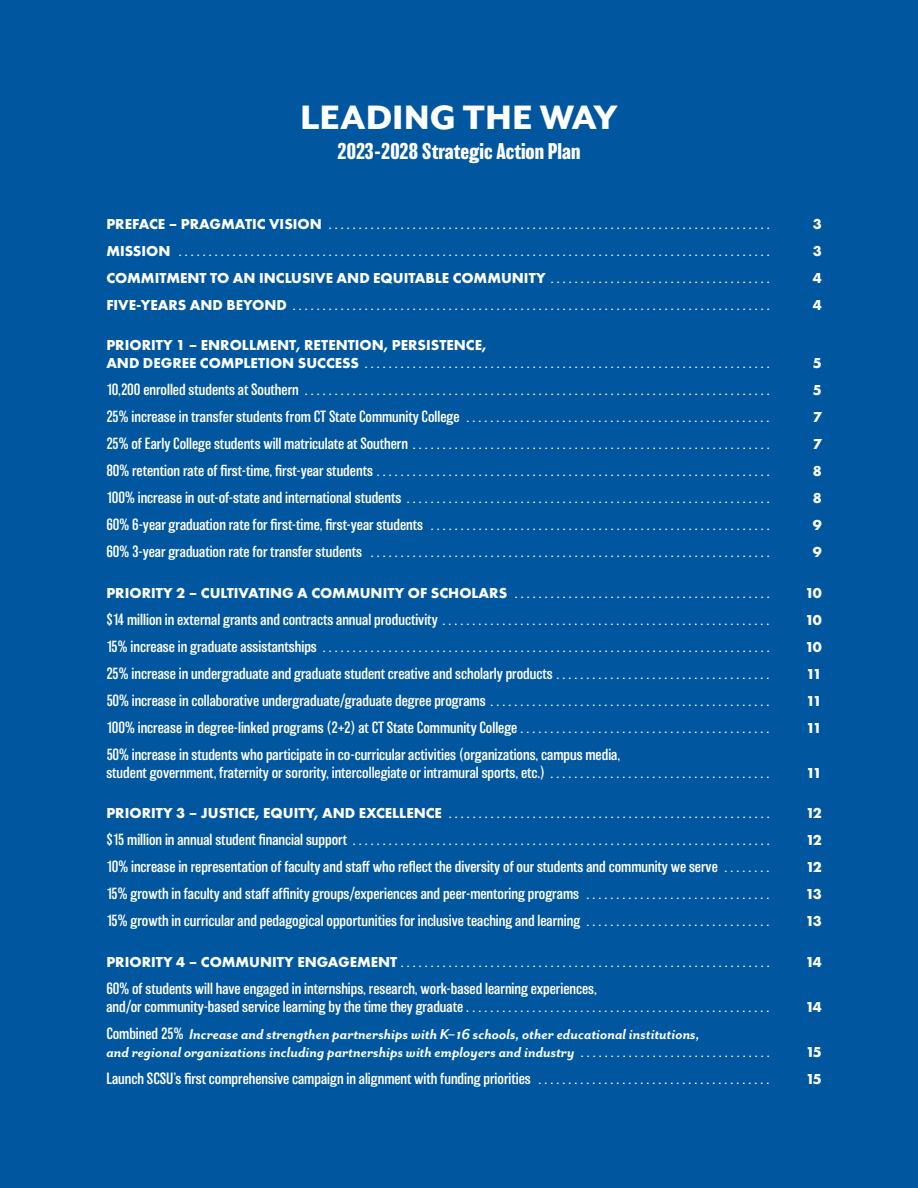
<style>
.page{position:relative;width:918px;height:1188px;background:#01579f}
.page>*{position:absolute;margin:0;border:0;box-sizing:border-box;transform-origin:0 0}
.t1{font:800 39px "Mr Eaves San OT";color:#fff}
.t2{font:700 21px "Balboa";color:#fff}
.t3{font:italic 700 16.5px/18px "Mr Eaves San OT";color:#fff}
.t4{font:15px "Mr Eaves San OT";color:#fff}
.t5{font:300 15px/18px "Balboa";color:#fff}
.t6{font:700 15px/18px "Futura PT";color:#fff}
.s1{font-family:"Futura PT";font-weight:700}
.s2{font-family:"Mr Eaves San OT";font-weight:400}
.s3{font-family:"Balboa";font-weight:300}
.s4{font-family:"Balboa";font-weight:300;font-style:normal;font-size:15px}
.s5{font-weight:400;font-style:normal;font-size:15px}
</style>
<div class="page">
<p class="t1" style="left:300px;top:96px;width:319px">LEADING THE WAY</p>
<p class="t2" style="left:338px;top:139px;width:244px">2023-2028 Strategic Action Plan</p>
<p class="t4" style="left:106px;top:216px;width:665px"><span class="s1">PREFACE – PRAGMATIC VISION</span> ..........................................................................</p>
<p class="t6" style="left:813px;top:214px;width:10px">3</p>
<p class="t4" style="left:106px;top:243px;width:665px"><span class="s1">MISSION</span> ...................................................................................................</p>
<p class="t6" style="left:813px;top:241px;width:10px">3</p>
<p class="t6" style="left:106px;top:268px;width:665px">COMMITMENT TO AN INCLUSIVE AND EQUITABLE COMMUNITY <span class="s2">.....................................</span></p>
<p class="t6" style="left:813px;top:268px;width:10px">4</p>
<p class="t4" style="left:106px;top:297px;width:665px"><span class="s1">FIVE-YEARS AND BEYOND</span> ................................................................................</p>
<p class="t6" style="left:813px;top:295px;width:10px">4</p>
<p class="t6" style="left:106px;top:336px;width:665px">PRIORITY 1 – ENROLLMENT, RETENTION, PERSISTENCE,<br>AND DEGREE COMPLETION SUCCESS <span class="s2">....................................................................</span></p>
<p class="t6" style="left:813px;top:354px;width:10px">5</p>
<p class="t4" style="left:106px;top:383px;width:665px"><span class="s3">10,200 enrolled students at Southern</span> ..............................................................................</p>
<p class="t6" style="left:813px;top:381px;width:10px">5</p>
<p class="t5" style="left:106px;top:408px;width:665px">25% increase in transfer students from CT State Community College <span class="s2">...................................................</span></p>
<p class="t6" style="left:813px;top:408px;width:10px">7</p>
<p class="t4" style="left:106px;top:437px;width:665px"><span class="s3">25% of Early College students will matriculate at Southern</span> ............................................................</p>
<p class="t6" style="left:813px;top:435px;width:10px">7</p>
<p class="t4" style="left:106px;top:464px;width:665px"><span class="s3">80% retention rate of first-time, first-year students</span>..................................................................</p>
<p class="t6" style="left:813px;top:462px;width:10px">8</p>
<p class="t4" style="left:106px;top:491px;width:665px"><span class="s3">100% increase in out-of-state and international students</span> .............................................................</p>
<p class="t6" style="left:813px;top:489px;width:10px">8</p>
<p class="t4" style="left:106px;top:518px;width:665px"><span class="s3">60% 6-year graduation rate for first-time, first-year students</span> .........................................................</p>
<p class="t6" style="left:813px;top:516px;width:10px">9</p>
<p class="t4" style="left:106px;top:545px;width:665px"><span class="s3">60% 3-year graduation rate for transfer students</span> ...................................................................</p>
<p class="t6" style="left:813px;top:543px;width:10px">9</p>
<p class="t4" style="left:106px;top:585px;width:665px"><span class="s1">PRIORITY 2 – CULTIVATING A COMMUNITY OF SCHOLARS</span> ...........................................</p>
<p class="t6" style="left:805px;top:583px;width:18px">10</p>
<p class="t5" style="left:106px;top:610px;width:665px">$14 million in external grants and contracts annual productivity <span class="s2">.......................................................</span></p>
<p class="t6" style="left:805px;top:610px;width:18px">10</p>
<p class="t4" style="left:106px;top:639px;width:665px"><span class="s3">15% increase in graduate assistantships</span> ...........................................................................</p>
<p class="t6" style="left:805px;top:637px;width:18px">10</p>
<p class="t5" style="left:106px;top:664px;width:665px">25% increase in undergraduate and graduate student creative and scholarly products <span class="s2">. . . . . . . . . . . . . . . . . . . . . . . . . . . . . . . . . . . .</span></p>
<p class="t6" style="left:806px;top:664px;width:17px">11</p>
<p class="t5" style="left:106px;top:691px;width:665px">50% increase in collaborative undergraduate/graduate degree programs <span class="s2">. . . . . . . . . . . . . . . . . . . . . . . . . . . . . . . . . . . . . . . . . . . . . . .</span></p>
<p class="t6" style="left:806px;top:691px;width:17px">11</p>
<p class="t5" style="left:106px;top:718px;width:665px">100% increase in degree-linked programs (2+2) at CT State Community College <span class="s2">. . . . . . . . . . . . . . . . . . . . . . . . . . . . . . . . . . . . . . . . . .</span></p>
<p class="t6" style="left:806px;top:718px;width:17px">11</p>
<p class="t5" style="left:106px;top:745px;width:665px">50% increase in students who participate in co-curricular activities (organizations, campus media,<br>student government, fraternity or sorority, intercollegiate or intramural sports, etc.) <span class="s2">. . . . . . . . . . . . . . . . . . . . . . . . . . . . . . . . . . . . .</span></p>
<p class="t6" style="left:806px;top:763px;width:17px">11</p>
<p class="t4" style="left:106px;top:806px;width:665px"><span class="s1">PRIORITY 3 – JUSTICE, EQUITY, AND EXCELLENCE</span> ......................................................</p>
<p class="t6" style="left:806px;top:804px;width:18px">12</p>
<p class="t4" style="left:106px;top:833px;width:665px"><span class="s3">$15 million in annual student financial support</span> ......................................................................</p>
<p class="t6" style="left:806px;top:831px;width:18px">12</p>
<p class="t5" style="left:106px;top:858px;width:665px">10% increase in representation of faculty and staff who reflect the diversity of our students and community we serve <span class="s2">. . . . . . . .</span></p>
<p class="t6" style="left:806px;top:858px;width:18px">12</p>
<p class="t5" style="left:106px;top:885px;width:665px">15% growth in faculty and staff affinity groups/experiences and peer-mentoring programs <span class="s2">. . . . . . . . . . . . . . . . . . . . . . . . . . . . . . .</span></p>
<p class="t6" style="left:806px;top:885px;width:18px">13</p>
<p class="t5" style="left:106px;top:912px;width:665px">15% growth in curricular and pedagogical opportunities for inclusive teaching and learning <span class="s2">. . . . . . . . . . . . . . . . . . . . . . . . . . . . . . .</span></p>
<p class="t6" style="left:806px;top:912px;width:18px">13</p>
<p class="t4" style="left:106px;top:954px;width:665px"><span class="s1">PRIORITY 4 – COMMUNITY ENGAGEMENT</span>..............................................................</p>
<p class="t6" style="left:806px;top:952px;width:18px">14</p>
<p class="t5" style="left:106px;top:979px;width:665px">60% of students will have engaged in internships, research, work-based learning experiences,<br>and/or community-based service learning by the time they graduate .<span class="s2">..................................................</span></p>
<p class="t6" style="left:806px;top:997px;width:18px">14</p>
<p class="t3" style="left:106px;top:1025px;width:665px"><span class="s4">Combined 25%</span> Increase and strengthen partnerships with K–16 schools, other educational institutions,<br>and regional organizations including partnerships with employers and industry <span class="s5">. . . . . . . . . . . . . . . . . . . . . . . . . . . . . . . .</span></p>
<p class="t6" style="left:806px;top:1042px;width:18px">15</p>
<p class="t5" style="left:106px;top:1069px;width:665px">Launch SCSU’s first comprehensive campaign in alignment with funding priorities <span class="s2">. . . . . . . . . . . . . . . . . . . . . . . . . . . . . . . . . . . . . . .</span></p>
<p class="t6" style="left:806px;top:1069px;width:18px">15</p>
</div>
